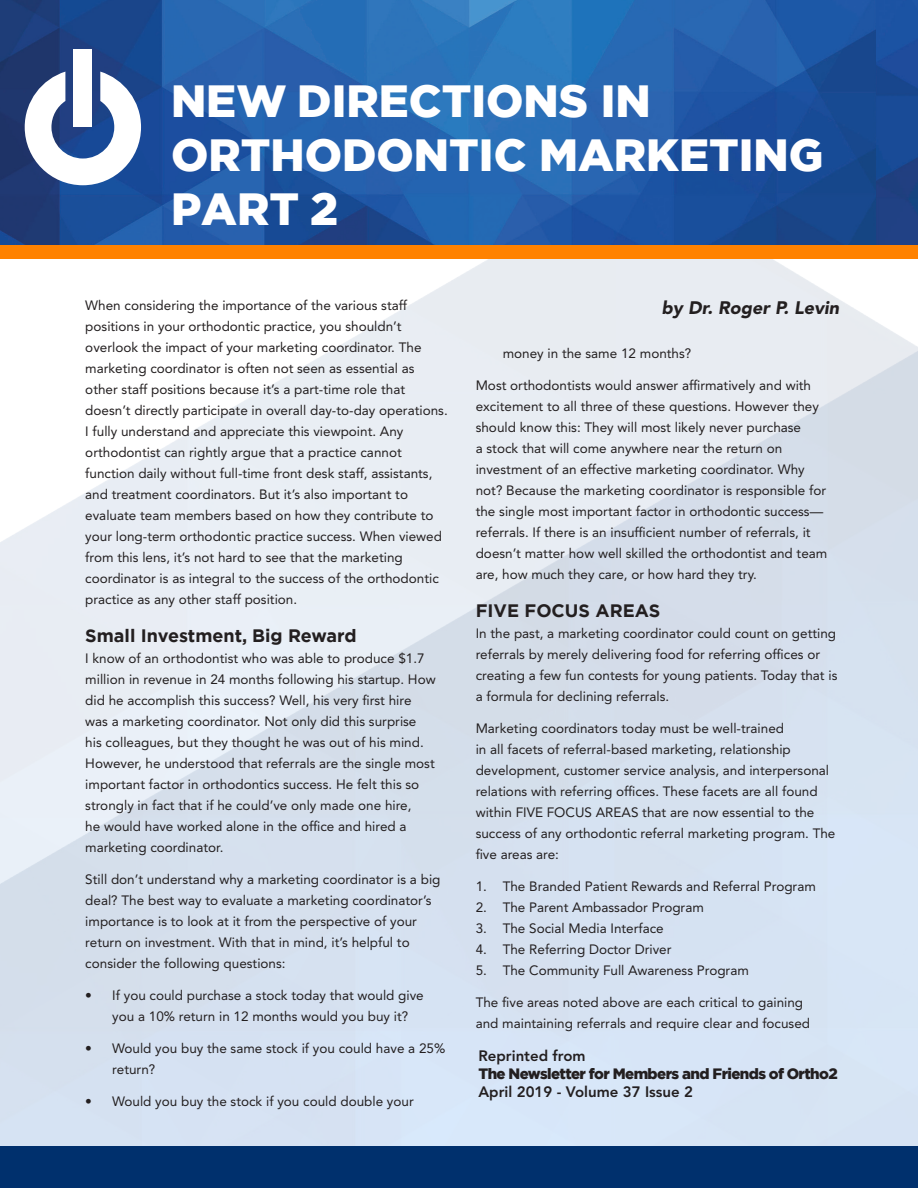
<style>
.page{position:relative;width:918px;height:1188px;background:#fff}
.page>*{position:absolute;margin:0;border:0;box-sizing:border-box;transform-origin:0 0}
.Article_Heading{font:900 45px/54px "Gotham";color:#fff}
.Article_Subhead{font:700 18px "Gotham";color:#231f20}
.Byline{font:italic 900 18px "Avenir LT Std";color:#231f20}
.Newsletter_for{font:900 15px "Gotham";letter-spacing:-.04em;color:#231f20}
.Date_and_volume{font:800 15px "Avenir LT Std";color:#231f20}
.Newsletter_for-2{font:800 15px "Avenir LT Std";color:#231f20}
.Normal_paragraph{font:13.5px/21px "Avenir LT Std";color:#231f20}
</style>
<div class="page">
<img style="left:0;top:259px;width:918px;height:888px">
<img style="left:0;top:0;width:918px;height:245px">
<div style="left:0;top:1147px;width:918px;height:41px;background:#00306d"></div>
<div style="left:0;top:245px;width:918px;height:14px;background:#ff8200"></div>
<svg style="left:25px;top:72px;width:116px;height:113px"></svg>
<div style="left:74px;top:50px;width:18px;height:77px;background:#fff"></div>
<p class="Article_Heading" style="left:171px;top:74px;width:654px">NEW DIRECTIONS IN<br>ORTHODONTIC MARKETING<br>PART 2</p>
<p class="Normal_paragraph" style="left:85px;top:295px;width:364px">When considering the importance of the various staff positions in your orthodontic practice, you shouldn’t overlook the impact of your marketing coordinator. The marketing coordinator is often not seen as essential as other staff positions because it’s a part-time role that doesn’t directly participate in overall day-to-day operations.<br>I fully understand and appreciate this viewpoint. Any orthodontist can rightly argue that a practice cannot function daily without full-time front desk staff, assistants, and treatment coordinators. But it’s also important to evaluate team members based on how they contribute to your long-term orthodontic practice success. When viewed from this lens, it’s not hard to see that the marketing coordinator is as integral to the success of the orthodontic practice as any other staff position.</p>
<p class="Article_Subhead" style="left:85px;top:624px;width:273px">Small Investment, Big Reward</p>
<p class="Normal_paragraph" style="left:85px;top:648px;width:352px">I know of an orthodontist who was able to produce $1.7 million in revenue in 24 months following his startup. How did he accomplish this success? Well, his very first hire was a marketing coordinator. Not only did this surprise his colleagues, but they thought he was out of his mind.<br>However, he understood that referrals are the single most important factor in orthodontics success. He felt this so strongly in fact that if he could’ve only made one hire,<br>he would have worked alone in the office and hired a marketing coordinator.</p>
<p class="Normal_paragraph" style="left:85px;top:869px;width:357px">Still don’t understand why a marketing coordinator is a big deal? The best way to evaluate a marketing coordinator’s importance is to look at it from the perspective of your return on investment. With that in mind, it’s helpful to consider the following questions:</p>
<p class="Normal_paragraph" style="left:112px;top:985px;width:313px;text-indent:-27px">• If you could purchase a stock today that would give you a 10% return in 12 months would you buy it?</p>
<p class="Normal_paragraph" style="left:112px;top:1038px;width:334px;text-indent:-27px">• Would you buy the same stock if you could have a 25% return?</p>
<p class="Normal_paragraph" style="left:85px;top:1091px;width:330px">• Would you buy the stock if you could double your</p>
<p class="Byline" style="left:661px;top:297px;width:179px">by Dr. Roger P. Levin</p>
<p class="Normal_paragraph" style="left:503px;top:343px;width:190px">money in the same 12 months?</p>
<p class="Normal_paragraph" style="left:476px;top:375px;width:353px">Most orthodontists would answer affirmatively and with excitement to all three of these questions. However they should know this: They will most likely never purchase<br>a stock that will come anywhere near the return on investment of an effective marketing coordinator. Why not? Because the marketing coordinator is responsible for the single most important factor in orthodontic success— referrals. If there is an insufficient number of referrals, it doesn’t matter how well skilled the orthodontist and team are, how much they care, or how hard they try.</p>
<p class="Article_Subhead" style="left:476px;top:599px;width:186px">FIVE FOCUS AREAS</p>
<p class="Normal_paragraph" style="left:476px;top:623px;width:363px">In the past, a marketing coordinator could count on getting referrals by merely delivering food for referring offices or creating a few fun contests for young patients. Today that is a formula for declining referrals.</p>
<p class="Normal_paragraph" style="left:476px;top:718px;width:361px">Marketing coordinators today must be well-trained<br>in all facets of referral-based marketing, relationship development, customer service analysis, and interpersonal relations with referring offices. These facets are all found within FIVE FOCUS AREAS that are now essential to the success of any orthodontic referral marketing program. The five areas are:</p>
<p class="Normal_paragraph" style="left:476px;top:876px;width:342px">1. The Branded Patient Rewards and Referral Program</p>
<p class="Normal_paragraph" style="left:476px;top:897px;width:230px">2. The Parent Ambassador Program</p>
<p class="Normal_paragraph" style="left:476px;top:918px;width:190px">3. The Social Media Interface</p>
<p class="Normal_paragraph" style="left:476px;top:939px;width:197px">4. The Referring Doctor Driver</p>
<p class="Normal_paragraph" style="left:476px;top:960px;width:275px">5. The Community Full Awareness Program</p>
<p class="Normal_paragraph" style="left:476px;top:992px;width:336px">The five areas noted above are each critical to gaining and maintaining referrals and require clear and focused</p>
<p class="Newsletter_for-2" style="left:478px;top:1047px;width:109px">Reprinted from</p>
<p class="Newsletter_for" style="left:478px;top:1063px;width:361px">The Newsletter for Members and Friends of Ortho2</p>
<p class="Date_and_volume" style="left:478px;top:1083px;width:216px">April 2019 - Volume 37 Issue 2</p>
</div>
